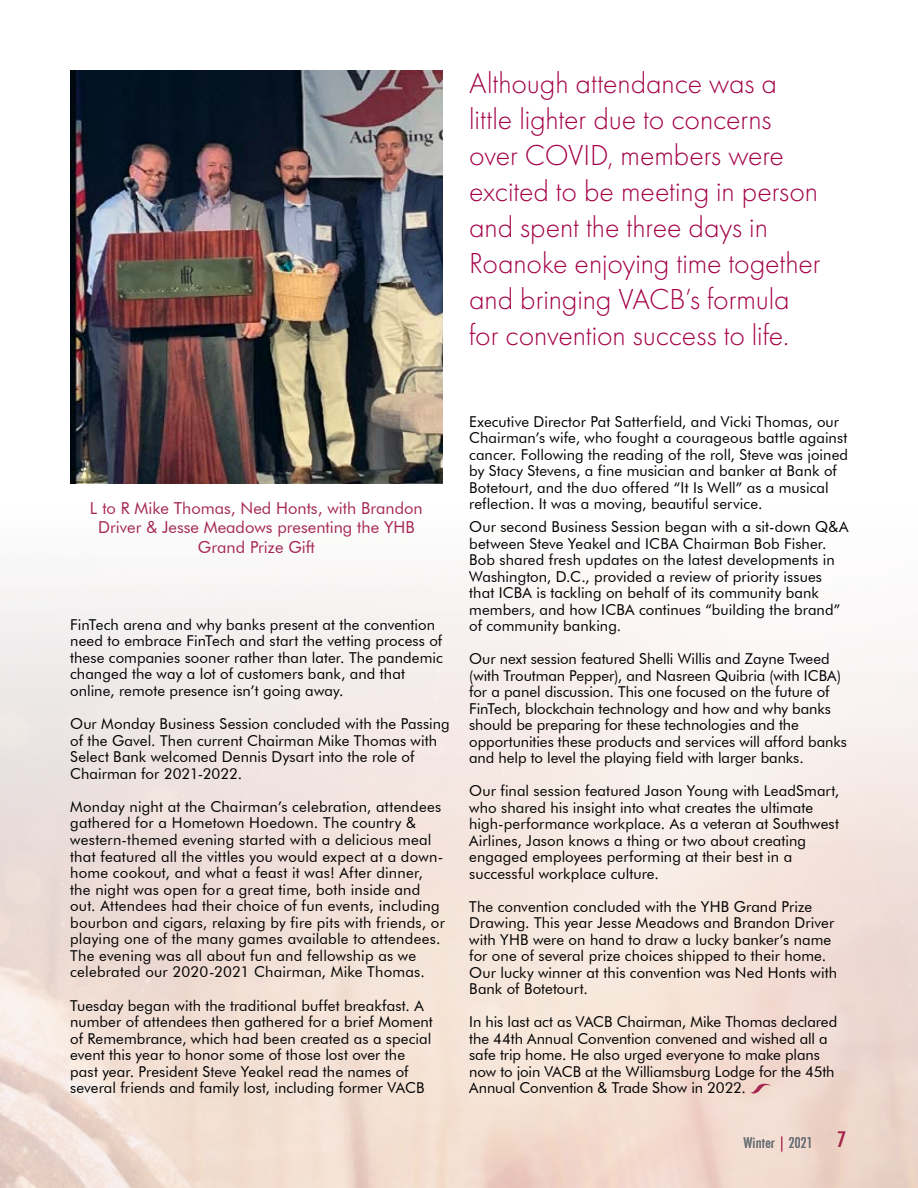
<style>
.page{position:relative;width:918px;height:1188px;background:#fff}
.page>*{position:absolute;margin:0;border:0;box-sizing:border-box;transform-origin:0 0}
.t1{font:300 30px/36px "Futura PT";letter-spacing:-.005em;color:#a30046}
.t2{font:16.5px/19.5px "Futura BT";color:#a52752;text-align:center}
.t3{font:15px/16.5px "Futura BT";letter-spacing:.005em;color:#000}
.t4{font:500 condensed 15px "Futura BT";letter-spacing:.01em;color:#677279}
.s1{color:#a52752}
.s2{font-size:21.6px;color:#a52752}
</style>
<div class="page">
<img style="left:70px;top:70px;width:373px;height:413px">
<svg style="left:750px;top:1084px;width:21px;height:10px"></svg>
<h1 class="t1" style="left:469px;top:65px;width:353px">Although attendance was a little lighter due to concerns over COVID, members were excited to be meeting in person and spent the three days in<br>Roanoke enjoying time together and bringing VACB’s formula for convention success to life.</h1>
<p class="t2" style="left:90px;top:498px;width:334px">L to R Mike Thomas, Ned Honts, with Brandon<br>Driver &amp; Jesse Meadows presenting the YHB<br>Grand Prize Gift</p>
<p class="t3" style="left:70px;top:616px;width:374px">FinTech arena and why banks present at the convention need to embrace FinTech and start the vetting process of these companies sooner rather than later. The pandemic changed the way a lot of customers bank, and that online, remote presence isn’t going away.</p>
<p class="t3" style="left:70px;top:715px;width:381px">Our Monday Business Session concluded with the Passing of the Gavel. Then current Chairman Mike Thomas with Select Bank welcomed Dennis Dysart into the role of Chairman for 2021-2022.</p>
<p class="t3" style="left:70px;top:798px;width:376px">Monday night at the Chairman’s celebration, attendees gathered for a Hometown Hoedown. The country &amp; western-themed evening started with a delicious meal that featured all the vittles you would expect at a down&shy;home cookout, and what a feast it was! After dinner, the night was open for a great time, both inside and out. Attendees had their choice of fun events, including bourbon and cigars, relaxing by fire pits with friends, or playing one of the many games available to attendees.<br>The evening was all about fun and fellowship as we celebrated our 2020-2021 Chairman, Mike Thomas.</p>
<p class="t3" style="left:70px;top:997px;width:364px">Tuesday began with the traditional buffet breakfast. A number of attendees then gathered for a brief Moment of Remembrance, which had been created as a special event this year to honor some of those lost over the past year. President Steve Yeakel read the names of several friends and family lost, including former VACB</p>
<p class="t3" style="left:469px;top:413px;width:380px">Executive Director Pat Satterfield, and Vicki Thomas, our Chairman’s wife, who fought a courageous battle against cancer. Following the reading of the roll, Steve was joined by Stacy Stevens, a fine musician and banker at Bank of Botetourt, and the duo offered “It Is Well” as a musical reflection. It was a moving, beautiful service.</p>
<p class="t3" style="left:469px;top:519px;width:381px">Our second Business Session began with a sit-down Q&amp;A between Steve Yeakel and ICBA Chairman Bob Fisher.<br>Bob shared fresh updates on the latest developments in Washington, D.C., provided a review of priority issues that ICBA is tackling on behalf of its community bank members, and how ICBA continues “building the brand” of community banking.</p>
<p class="t3" style="left:469px;top:651px;width:379px">Our next session featured Shelli Willis and Zayne Tweed (with Troutman Pepper), and Nasreen Quibria (with ICBA) for a panel discussion. This one focused on the future of FinTech, blockchain technology and how and why banks should be preparing for these technologies and the opportunities these products and services will afford banks and help to level the playing field with larger banks.</p>
<p class="t3" style="left:469px;top:783px;width:372px">Our final session featured Jason Young with LeadSmart, who shared his insight into what creates the ultimate high-performance workplace. As a veteran at Southwest Airlines, Jason knows a thing or two about creating engaged employees performing at their best in a successful workplace culture.</p>
<p class="t3" style="left:469px;top:898px;width:369px">The convention concluded with the YHB Grand Prize Drawing. This year Jesse Meadows and Brandon Driver with YHB were on hand to draw a lucky banker’s name for one of several prize choices shipped to their home.<br>Our lucky winner at this convention was Ned Honts with Bank of Botetourt.</p>
<p class="t3" style="left:469px;top:1014px;width:370px">In his last act as VACB Chairman, Mike Thomas declared the 44th Annual Convention convened and wished all a safe trip home. He also urged everyone to make plans now to join VACB at the Williamsburg Lodge for the 45th Annual Convention &amp; Trade Show in 2022.</p>
<p class="t4" style="left:743px;top:1134px;width:104px">Winter <span class="s1">|</span> 2021 <span class="s2">7</span></p>
</div>
